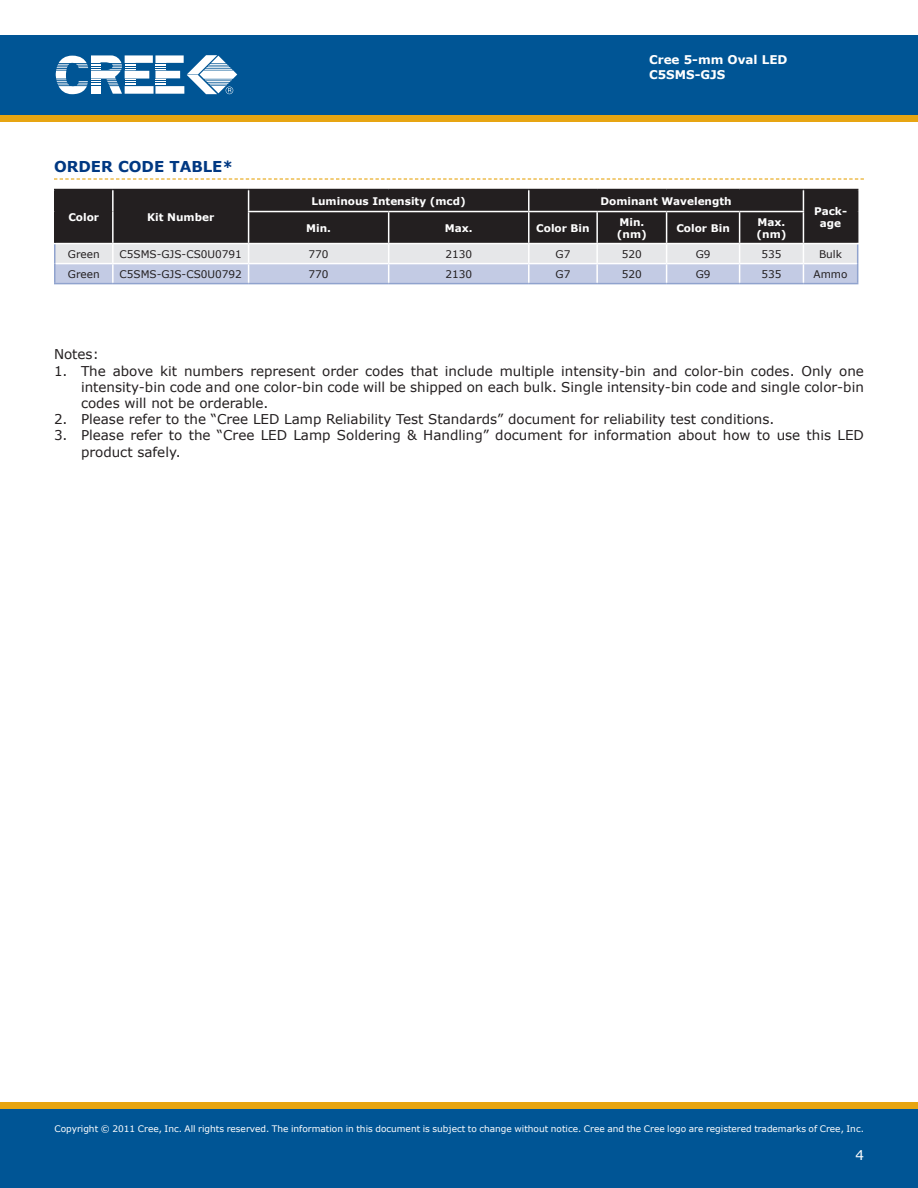
<style>
.page{position:relative;width:918px;height:1188px;background:#fff}
.page>*{position:absolute;margin:0;border:0;box-sizing:border-box;transform-origin:0 0}
.Section_heading_with{font:700 15px "Verdana";color:#003882}
.t1{font:13.5px/16.2px "Verdana";color:#231f20;text-align:justify}
.t2{font:13.5px "Verdana";color:#fff}
.t3{font:700 12px/15px "Verdana";color:#fff}
.t4{font:700 10.5px/12px "Verdana";color:#fff;text-align:center}
.t5{font:10.5px "Verdana";color:#231f20}
.t6{font:9px "Verdana";color:#fff}
</style>
<div class="page">
<div style="left:0;top:115px;width:918px;height:7px;background:#e7a512"></div>
<div style="left:0;top:35px;width:918px;height:80px;background:#005595"></div>
<svg style="left:56px;top:55px;width:181px;height:39px"></svg>
<div style="left:0;top:1108px;width:918px;height:80px;background:#005595"></div>
<div style="left:0;top:1102px;width:918px;height:6px;background:#e7a512"></div>
<svg style="left:54px;top:178px;width:810px;height:2px"></svg>
<hr style="left:249px;top:189px;width:140px;height:1px;background:#231f20">
<hr style="left:389px;top:189px;width:140px;height:1px;background:#231f20">
<hr style="left:529px;top:189px;width:68px;height:1px;background:#231f20">
<hr style="left:597px;top:189px;width:70px;height:1px;background:#231f20">
<hr style="left:667px;top:189px;width:73px;height:1px;background:#231f20">
<hr style="left:740px;top:189px;width:63px;height:1px;background:#231f20">
<hr style="left:54px;top:189px;width:59px;height:1px;background:#231f20">
<hr style="left:113px;top:189px;width:136px;height:1px;background:#231f20">
<hr style="left:803px;top:189px;width:55px;height:1px;background:#231f20">
<svg style="left:54px;top:190px;width:804px;height:93px;background:#75747a"></svg>
<hr style="left:54px;top:283px;width:59px;height:1px;background:#90a3ce">
<hr style="left:113px;top:283px;width:136px;height:1px;background:#90a3ce">
<hr style="left:249px;top:283px;width:140px;height:1px;background:#90a3ce">
<hr style="left:389px;top:283px;width:140px;height:1px;background:#90a3ce">
<hr style="left:529px;top:283px;width:68px;height:1px;background:#90a3ce">
<hr style="left:597px;top:283px;width:70px;height:1px;background:#90a3ce">
<hr style="left:667px;top:283px;width:73px;height:1px;background:#90a3ce">
<hr style="left:740px;top:283px;width:63px;height:1px;background:#90a3ce">
<hr style="left:803px;top:283px;width:55px;height:1px;background:#90a3ce">
<p class="Section_heading_with" style="left:54px;top:157px;width:181px">ORDER CODE TABLE*</p>
<p class="t4" style="left:68px;top:210px;width:32px">Color</p>
<p class="t4" style="left:147px;top:210px;width:69px">Kit Number</p>
<p class="t3" style="left:649px;top:52px;width:140px">Cree 5-mm Oval LED<br>C5SMS-GJS</p>
<p class="t4" style="left:311px;top:194px;width:156px">Luminous Intensity (mcd)</p>
<p class="t4" style="left:600px;top:194px;width:133px">Dominant Wavelength</p>
<p class="t4" style="left:306px;top:221px;width:26px">Min.</p>
<p class="t4" style="left:445px;top:221px;width:29px">Max.</p>
<p class="t4" style="left:536px;top:221px;width:55px">Color Bin</p>
<p class="t4" style="left:619px;top:215px;width:26px">Min.</p>
<p class="t4" style="left:617px;top:227px;width:31px">(nm)</p>
<p class="t4" style="left:676px;top:221px;width:55px">Color Bin</p>
<p class="t4" style="left:757px;top:215px;width:31px;text-align:left">Max. (nm)</p>
<p class="t4" style="left:814px;top:204px;width:34px">Pack&shy;age</p>
<p class="t5" style="left:68px;top:247px;width:33px">Green</p>
<p class="t5" style="left:119px;top:247px;width:124px">C5SMS-GJS-CS0U0791</p>
<p class="t5" style="left:309px;top:247px;width:22px">770</p>
<p class="t5" style="left:445px;top:247px;width:28px">2130</p>
<p class="t5" style="left:556px;top:247px;width:16px">G7</p>
<p class="t5" style="left:622px;top:247px;width:22px">520</p>
<p class="t5" style="left:696px;top:247px;width:16px">G9</p>
<p class="t5" style="left:762px;top:247px;width:22px">535</p>
<p class="t5" style="left:819px;top:247px;width:24px">Bulk</p>
<p class="t5" style="left:68px;top:267px;width:33px">Green</p>
<p class="t5" style="left:119px;top:267px;width:124px">C5SMS-GJS-CS0U0792</p>
<p class="t5" style="left:309px;top:267px;width:22px">770</p>
<p class="t5" style="left:445px;top:267px;width:28px">2130</p>
<p class="t5" style="left:556px;top:267px;width:16px">G7</p>
<p class="t5" style="left:622px;top:267px;width:22px">520</p>
<p class="t5" style="left:696px;top:267px;width:16px">G9</p>
<p class="t5" style="left:762px;top:267px;width:22px">535</p>
<p class="t5" style="left:814px;top:267px;width:35px">Ammo</p>
<p class="t1" style="left:54px;top:346px;width:46px">Notes:</p>
<p class="t1" style="left:81px;top:362px;width:784px;text-indent:-27px">1. The above kit numbers represent order codes that include multiple intensity-bin and color-bin codes. Only one intensity-bin code and one color-bin code will be shipped on each bulk. Single intensity-bin code and single color-bin codes will not be orderable.</p>
<p class="t1" style="left:54px;top:411px;width:722px">2. Please refer to the “Cree LED Lamp Reliability Test Standards” document for reliability test conditions.</p>
<p class="t1" style="left:81px;top:427px;width:784px;text-indent:-27px">3. Please refer to the “Cree LED Lamp Soldering &amp; Handling” document for information about how to use this LED product safely.</p>
<p class="t6" style="left:54px;top:1123px;width:811px">Copyright © 2011 Cree, Inc. All rights reserved. The information in this document is subject to change without notice. Cree and the Cree logo are registered trademarks of Cree, Inc.</p>
<p class="t6" style="left:54px;top:1125px;width:58px">of Cree, Inc.</p>
<p class="t2" style="left:855px;top:1146px;width:10px">4</p>
</div>
